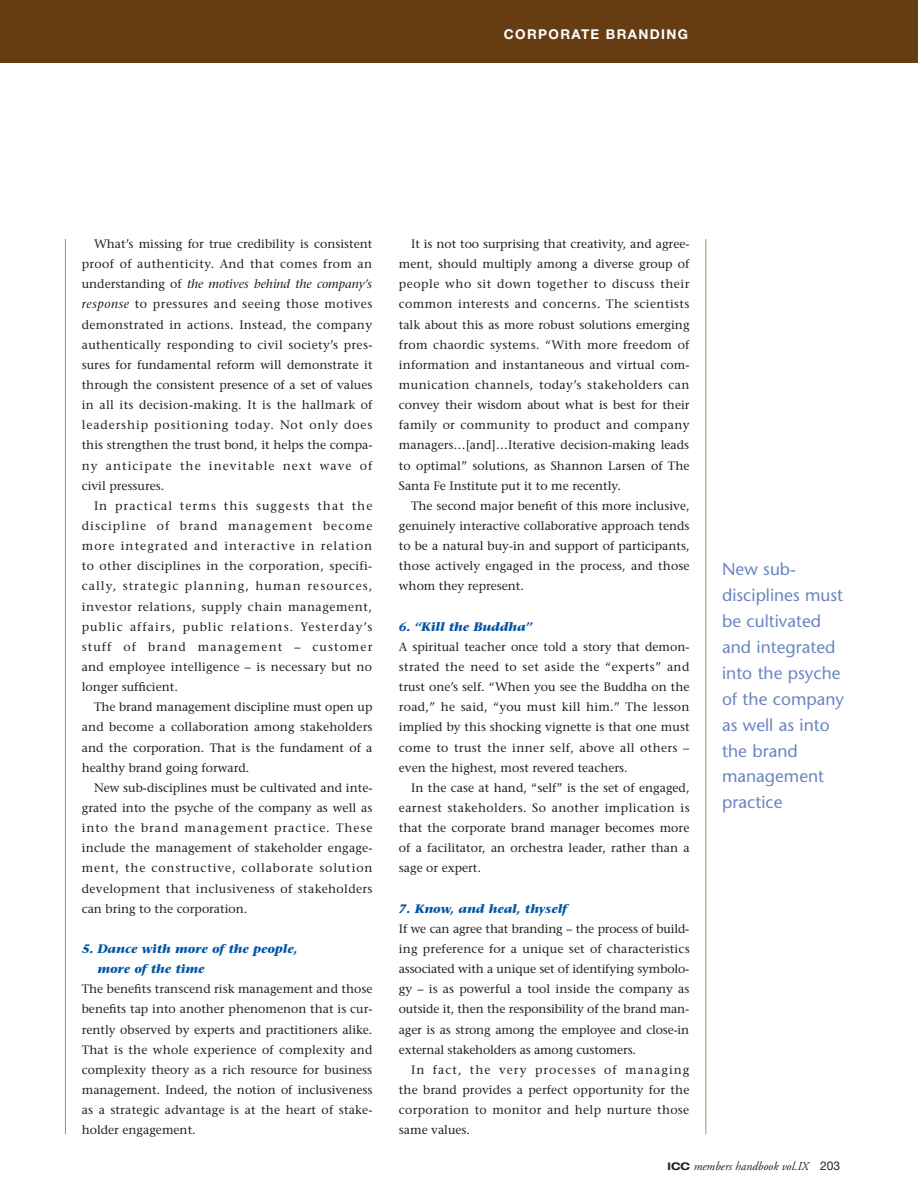
<style>
.page{position:relative;width:918px;height:1188px;background:#fff}
.page>*{position:absolute;margin:0;border:0;box-sizing:border-box;transform-origin:0 0}
.t1{font:17.25px/26px "Stone Sans";color:#6c84c1}
.t2{font:600 14.4px "Stone Sans";letter-spacing:.115em;color:#fff}
.t3{font:700 13.5px "Helvetica Neue";letter-spacing:.1em;color:#fff}
.t4{font:12.3px/20.1px "Stone Serif";letter-spacing:.005em;color:#231f20;text-align:justify}
.t5{font:italic 700 12.3px/20.1px "Stone Serif";color:#0155a5}
.t6{font:italic 12px "Adobe Garamond";color:#231f20}
.s1{font-style:italic}
.s2{font-family:"Helvetica Neue";font-weight:700;font-style:normal;font-stretch:expanded;font-size:10.5px}
.s3{font-family:"Helvetica Neue";font-style:normal}
</style>
<div class="page">
<div style="left:0;top:0;width:918px;height:63px;background:#663d13"></div>
<p class="t2" style="left:496px;top:18px;width:194px">CORPORATE BRANDING</p>
<p class="t3" style="left:504px;top:25px;width:186px">CORPORATE BRANDING</p>
<p class="t4" style="left:82px;top:234px;width:292px;text-indent:12px">What’s missing for true credibility is consistent proof of authenticity. And that comes from an understanding of <span class="s1">the motives behind the company’s response</span> to pressures and seeing those motives demonstrated in actions. Instead, the company authentically responding to civil society’s pres&shy;sures for fundamental reform will demonstrate it through the consistent presence of a set of values in all its decision-making. It is the hallmark of leadership positioning today. Not only does this strengthen the trust bond, it helps the compa&shy;ny anticipate the inevitable next wave of civil pressures.</p>
<p class="t4" style="left:82px;top:495px;width:292px;text-indent:12px">In practical terms this suggests that the discipline of brand management become more integrated and interactive in relation to other disciplines in the corporation, specifi&shy;cally, strategic planning, human resources, investor relations, supply chain management, public affairs, public relations. Yesterday’s stuff of brand management – customer and employee intelligence – is necessary but no longer sufficient.</p>
<p class="t4" style="left:82px;top:697px;width:292px;text-indent:12px">The brand management discipline must open up and become a collaboration among stakeholders and the corporation. That is the fundament of a healthy brand going forward.</p>
<p class="t4" style="left:82px;top:777px;width:292px;text-indent:12px">New sub-disciplines must be cultivated and inte&shy;grated into the psyche of the company as well as into the brand management practice. These include the management of stakeholder engage&shy;ment, the constructive, collaborate solution development that inclusiveness of stakeholders can bring to the corporation.</p>
<p class="t5" style="left:97px;top:939px;width:202px;text-indent:-16px">5. Dance with more of the people, more of the time</p>
<p class="t4" style="left:82px;top:979px;width:292px">The benefits transcend risk management and those benefits tap into another phenomenon that is cur&shy;rently observed by experts and practitioners alike.<br>That is the whole experience of complexity and complexity theory as a rich resource for business management. Indeed, the notion of inclusiveness as a strategic advantage is at the heart of stake&shy;holder engagement.</p>
<p class="t4" style="left:399px;top:234px;width:292px;text-indent:12px">It is not too surprising that creativity, and agree&shy;ment, should multiply among a diverse group of people who sit down together to discuss their common interests and concerns. The scientists talk about this as more robust solutions emerging from chaordic systems. “With more freedom of information and instantaneous and virtual com&shy;munication channels, today’s stakeholders can convey their wisdom about what is best for their family or community to product and company managers…[and]…Iterative decision-making leads to optimal” solutions, as Shannon Larsen of The Santa Fe Institute put it to me recently.</p>
<p class="t4" style="left:399px;top:495px;width:292px;text-indent:12px">The second major benefit of this more inclusive, genuinely interactive collaborative approach tends to be a natural buy-in and support of participants, those actively engaged in the process, and those whom they represent.</p>
<p class="t5" style="left:399px;top:616px;width:135px">6. “Kill the Buddha”</p>
<p class="t4" style="left:399px;top:636px;width:292px">A spiritual teacher once told a story that demon&shy;strated the need to set aside the “experts” and trust one’s self. “When you see the Buddha on the road,” he said, “you must kill him.” The lesson implied by this shocking vignette is that one must come to trust the inner self, above all others – even the highest, most revered teachers.</p>
<p class="t4" style="left:399px;top:777px;width:292px;text-indent:12px">In the case at hand, “self” is the set of engaged, earnest stakeholders. So another implication is that the corporate brand manager becomes more of a facilitator, an orchestra leader, rather than a sage or expert.</p>
<p class="t5" style="left:399px;top:898px;width:170px">7. Know, and heal, thyself</p>
<p class="t4" style="left:399px;top:918px;width:292px">If we can agree that branding – the process of build&shy;ing preference for a unique set of characteristics associated with a unique set of identifying symbolo&shy;gy – is as powerful a tool inside the company as outside it, then the responsibility of the brand man&shy;ager is as strong among the employee and close-in external stakeholders as among customers.</p>
<p class="t4" style="left:399px;top:1059px;width:292px;text-indent:12px">In fact, the very processes of managing the brand provides a perfect opportunity for the corporation to monitor and help nurture those same values.</p>
<h1 class="t1" style="left:722px;top:556px;width:123px">New sub&shy;disciplines must be cultivated and integrated into the psyche of the company as well as into the brand management practice</h1>
<p class="t6" style="left:668px;top:1160px;width:174px"><span class="s2">ICC</span> members handbook vol.IX <span class="s3">203</span></p>
</div>
